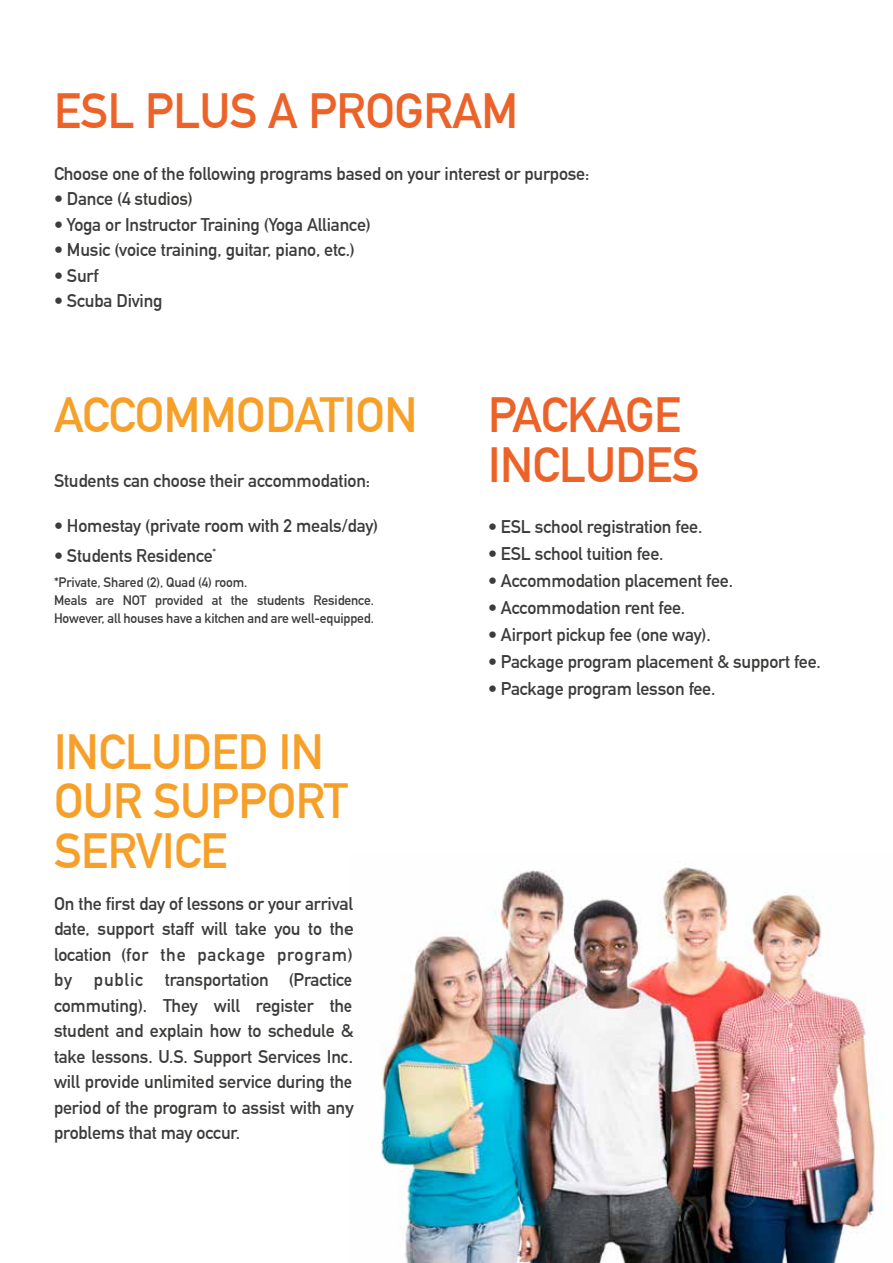
<style>
.page{position:relative;width:893px;height:1263px;background:#fff}
.page>*{position:absolute;margin:0;border:0;box-sizing:border-box;transform-origin:0 0}
.t1{font:700 48.3px/49.5px "DIN Alternate";letter-spacing:-.01em;color:#f6a02a}
.t2{font:700 48.3px/49.5px "DIN Alternate";letter-spacing:-.01em;color:#ec6329}
.t3{font:700 18px/25.5px "DIN Alternate";letter-spacing:-.01em;color:#3c3c3b;text-align:justify}
.t4{font:700 13.5px/18px "DIN Alternate";letter-spacing:-.01em;color:#3c3c3b}
</style>
<div class="page">
<img style="left:381px;top:867px;width:502px;height:396px">
<h1 class="t2" style="left:54px;top:83px;width:466px">ESL PLUS A PROGRAM</h1>
<p class="t3" style="left:54px;top:160px;width:537px">Choose one of the following programs based on your interest or purpose:</p>
<p class="t3" style="left:54px;top:185px;width:140px">• Dance (4 studios)</p>
<p class="t3" style="left:54px;top:211px;width:318px">• Yoga or Instructor Training (Yoga Alliance)</p>
<p class="t3" style="left:54px;top:236px;width:302px">• Music (voice training, guitar, piano, etc.)</p>
<p class="t3" style="left:54px;top:262px;width:46px">• Surf</p>
<p class="t3" style="left:54px;top:287px;width:110px">• Scuba Diving</p>
<h1 class="t1" style="left:54px;top:387px;width:365px">ACCOMMODATION</h1>
<p class="t3" style="left:54px;top:467px;width:318px">Students can choose their accommodation:</p>
<p class="t3" style="left:54px;top:512px;width:326px">• Homestay (private room with 2 meals/day)</p>
<p class="t3" style="left:54px;top:542px;width:164px">• Students Residence<sup>*</sup></p>
<p class="t4" style="left:54px;top:572px;width:322px">*Private, Shared (2), Quad (4) room.<br>Meals are NOT provided at the students Residence.<br>However, all houses have a kitchen and are well-equipped.</p>
<h1 class="t1" style="left:54px;top:724px;width:296px">INCLUDED IN<br>OUR SUPPORT<br>SERVICE</h1>
<p class="t3" style="left:54px;top:889px;width:300px">On the first day of lessons or your arrival date, support staff will take you to the location (for the package program) by public transportation (Practice commuting). They will register the student and explain how to schedule &amp; take lessons. U.S. Support Services Inc. will provide unlimited service during the period of the program to assist with any problems that may occur.</p>
<h1 class="t2" style="left:488px;top:387px;width:213px">PACKAGE<br>INCLUDES</h1>
<p class="t3" style="left:488px;top:513px;width:216px">• ESL school registration fee.</p>
<p class="t3" style="left:488px;top:540px;width:177px">• ESL school tuition fee.</p>
<p class="t3" style="left:488px;top:567px;width:247px">• Accommodation placement fee.</p>
<p class="t3" style="left:488px;top:594px;width:199px">• Accommodation rent fee.</p>
<p class="t3" style="left:488px;top:621px;width:224px">• Airport pickup fee (one way).</p>
<p class="t3" style="left:488px;top:648px;width:334px">• Package program placement &amp; support fee.</p>
<p class="t3" style="left:488px;top:675px;width:229px">• Package program lesson fee.</p>
</div>
